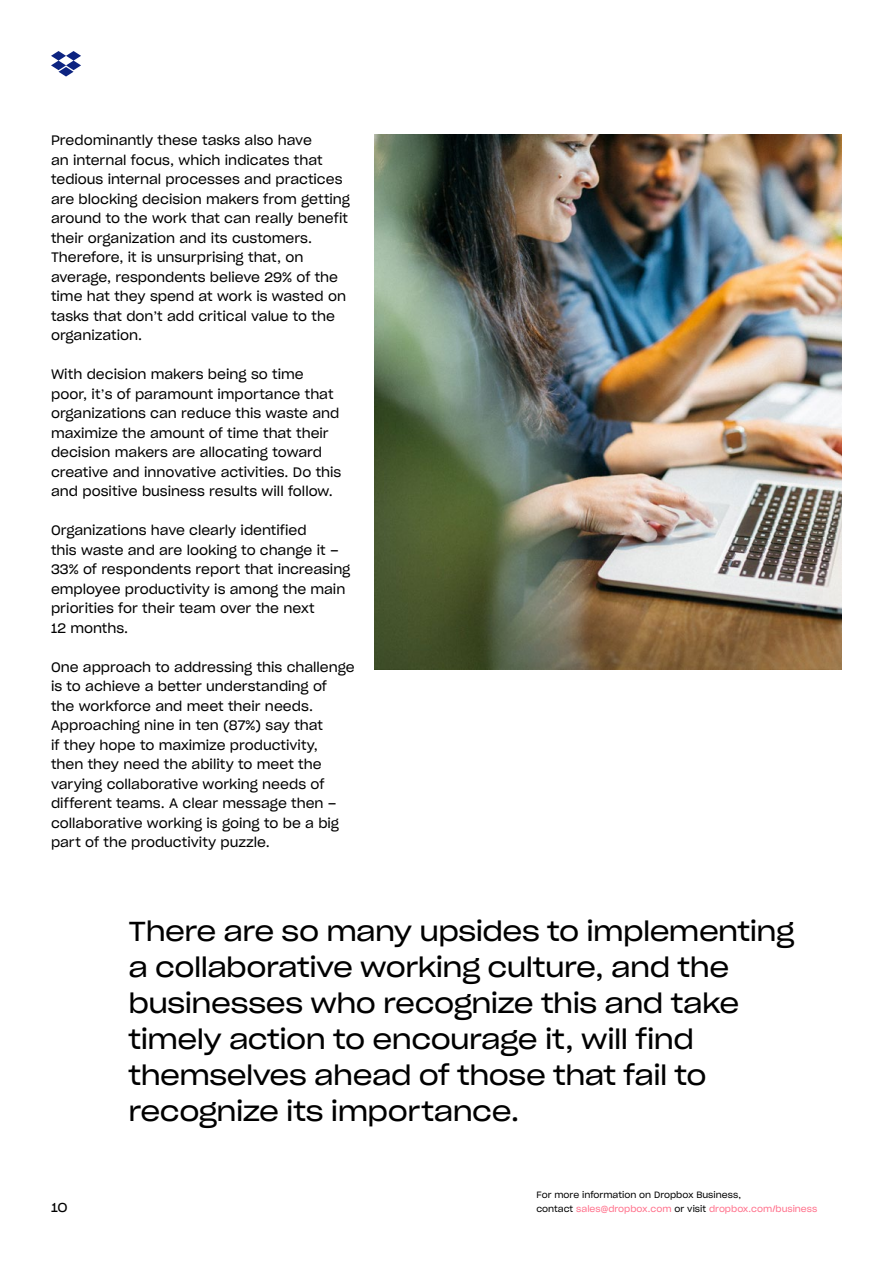
<style>
.page{position:relative;width:893px;height:1263px;background:#fff}
.page>*{position:absolute;margin:0;border:0;box-sizing:border-box;transform-origin:0 0}
.t1{font:27px/36px "Sharp Grotesk Book 22";letter-spacing:-.02em;color:#000}
.t2{font:13.5px/19.5px "Sharp Grotesk Book 20";color:#000}
.t3{font:12.75px "Sharp Grotesk Book 22";color:#000}
.t4{font:9px/13.5px "Sharp Grotesk Book 20";color:#000}
.s1{color:#ff708b}
</style>
<div class="page">
<svg style="left:51px;top:51px;width:30px;height:26px"></svg>
<img style="left:375px;top:134px;width:467px;height:536px">
<p class="t2" style="left:51px;top:130px;width:301px">Predominantly these tasks also have<br>an internal focus, which indicates that tedious internal processes and practices are blocking decision makers from getting around to the work that can really benefit their organization and its customers.<br>Therefore, it is unsurprising that, on average, respondents believe 29% of the time hat they spend at work is wasted on tasks that don’t add critical value to the organization.</p>
<p class="t2" style="left:51px;top:364px;width:292px">With decision makers being so time poor, it’s of paramount importance that organizations can reduce this waste and maximize the amount of time that their decision makers are allocating toward creative and innovative activities. Do this and positive business results will follow.</p>
<p class="t2" style="left:51px;top:520px;width:301px">Organizations have clearly identified<br>this waste and are looking to change it – 33% of respondents report that increasing employee productivity is among the main priorities for their team over the next<br>12 months.</p>
<p class="t2" style="left:51px;top:656px;width:305px">One approach to addressing this challenge is to achieve a better understanding of<br>the workforce and meet their needs.<br>Approaching nine in ten (87%) say that<br>if they hope to maximize productivity,<br>then they need the ability to meet the varying collaborative working needs of different teams. A clear message then – collaborative working is going to be a big part of the productivity puzzle.</p>
<h1 class="t1" style="left:128px;top:912px;width:667px">There are so many upsides to implementing a collaborative working culture, and the businesses who recognize this and take timely action to encourage it, will find themselves ahead of those that fail to recognize its importance.</h1>
<p class="t3" style="left:51px;top:1197px;width:18px">10</p>
<p class="t4" style="left:536px;top:1188px;width:283px">For more information on Dropbox Business,<br>contact <span class="s1">sales@dropbox.com</span> or visit <span class="s1">dropbox.com/business</span></p>
</div>
